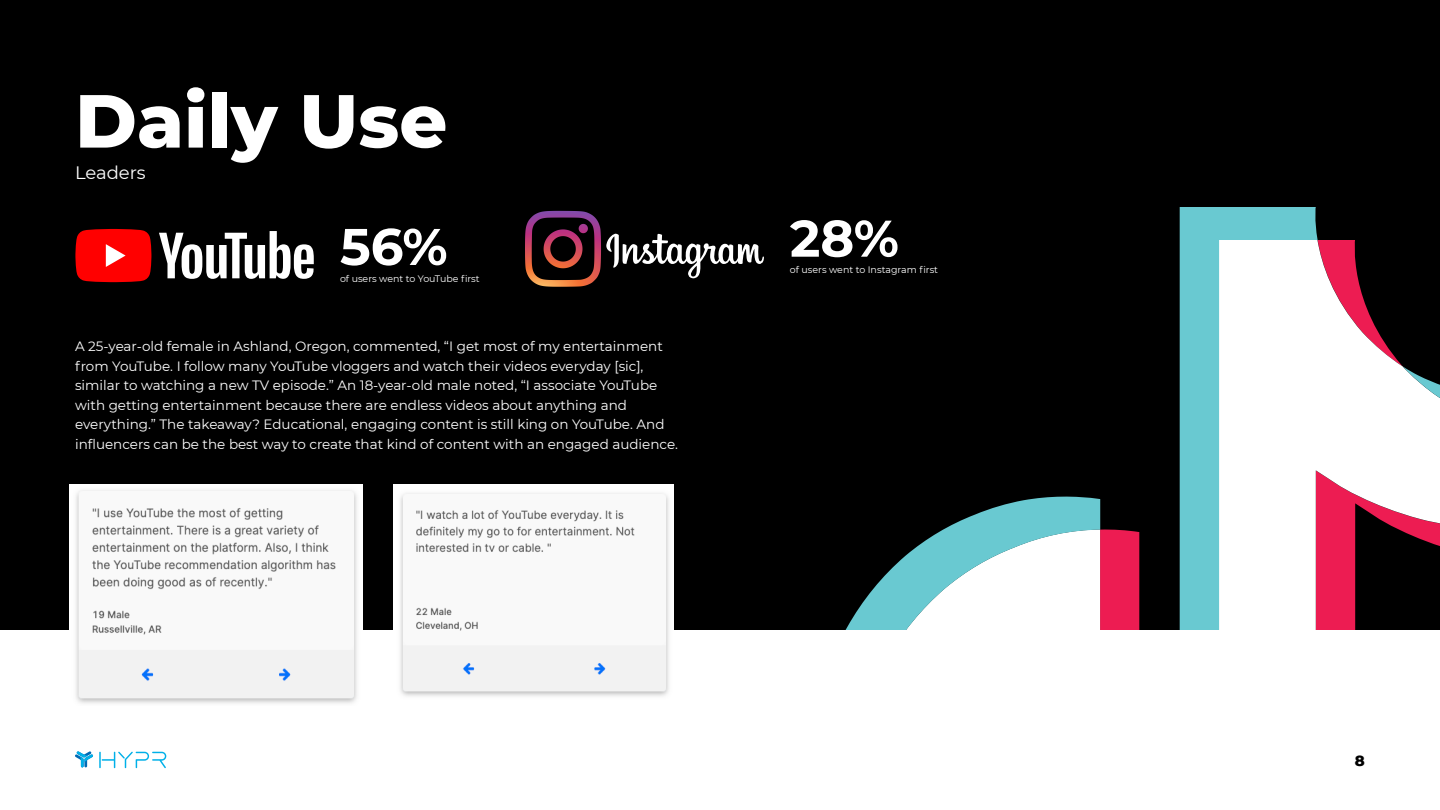
<style>
.page{position:relative;width:1440px;height:810px;background:#fff}
.page>*{position:absolute;margin:0;border:0;box-sizing:border-box;transform-origin:0 0}
.t1{font:800 75px "Montserrat";color:#fff}
.t2{font:700 51.45px "Montserrat";color:#fff}
.t3{font:18px "Montserrat";color:#fff}
.t4{font:800 15px "Montserrat";color:#000}
.t5{font:13.5px/19.5px "Montserrat";color:#fff}
.t6{font:9.45px "Montserrat";color:#fff}
</style>
<div class="page">
<svg style="left:75px;top:751px;width:18px;height:16px"></svg>
<svg style="left:99px;top:752px;width:67px;height:16px"></svg>
<div style="left:0;top:0;width:1440px;height:629px;background:#000"></div>
<svg style="left:846px;top:502px;width:167px;height:127px"></svg>
<svg style="left:1013px;top:207px;width:427px;height:422px"></svg>
<svg style="left:75px;top:229px;width:76px;height:53px;background:#f00e0e"></svg>
<svg style="left:159px;top:231px;width:155px;height:48px"></svg>
<svg style="left:525px;top:211px;width:239px;height:76px"></svg>
<img style="left:69px;top:484px;width:294px;height:220px">
<img style="left:393px;top:484px;width:281px;height:212px">
<p class="t1" style="left:75px;top:66px;width:374px">Daily Use</p>
<p class="t3" style="left:75px;top:161px;width:72px">Leaders</p>
<p class="t2" style="left:340px;top:210px;width:109px">56%</p>
<p class="t6" style="left:340px;top:272px;width:141px">of users went to YouTube first</p>
<p class="t5" style="left:75px;top:336px;width:605px">A 25-year-old female in Ashland, Oregon, commented, “I get most of my entertainment from YouTube. I follow many YouTube vloggers and watch their videos everyday [sic], similar to watching a new TV episode.” An 18-year-old male noted, “I associate YouTube with getting entertainment because there are endless videos about anything and everything.” The takeaway? Educational, engaging content is still king on YouTube. And influencers can be the best way to create that kind of content with an engaged audience.</p>
<p class="t2" style="left:790px;top:201px;width:110px">28%</p>
<p class="t6" style="left:790px;top:264px;width:150px">of users went to Instagram first</p>
<p class="t4" style="left:1355px;top:749px;width:12px">8</p>
</div>
